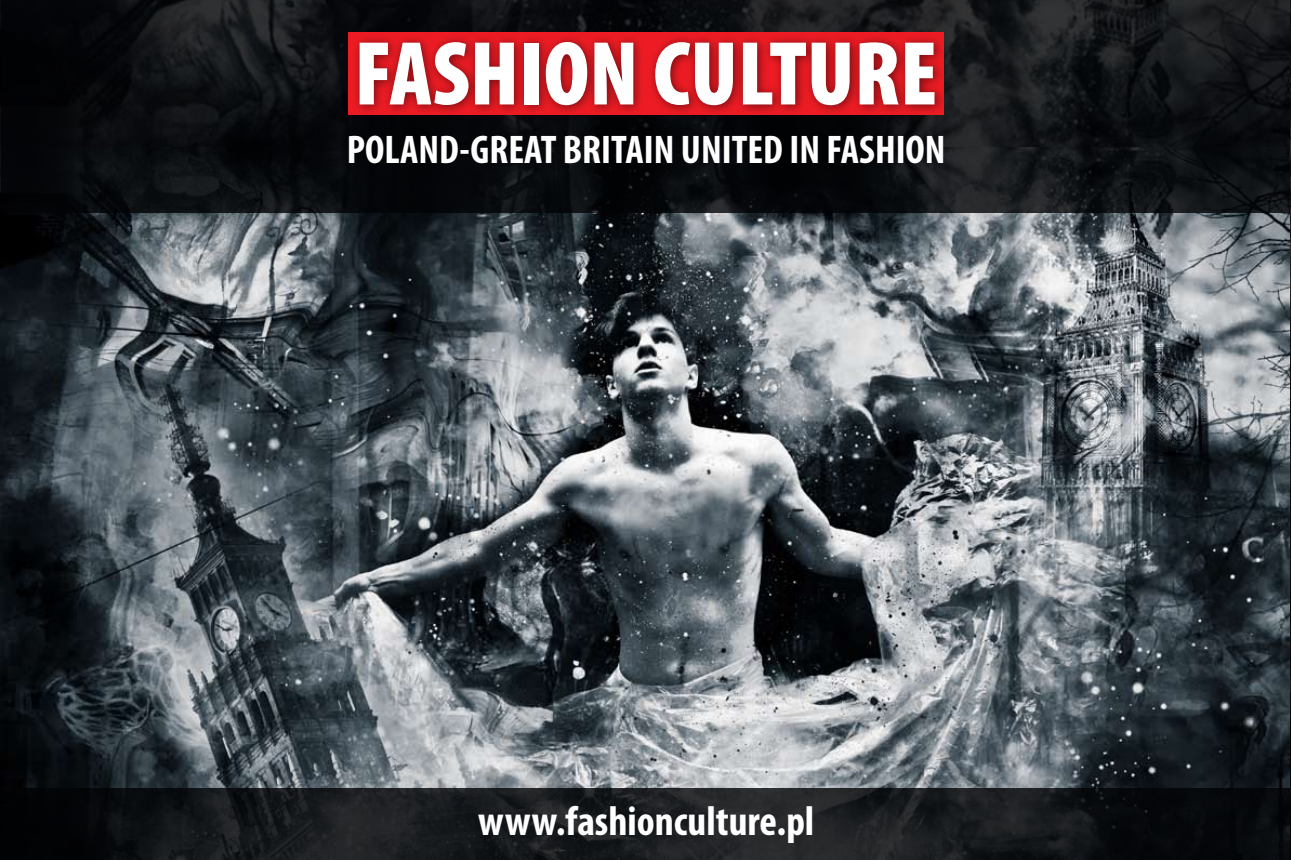
<style>
.page{position:relative;width:1291px;height:860px;background:#fff}
.page>*{position:absolute;margin:0;border:0;box-sizing:border-box;transform-origin:0 0}
.t1{font:900 condensed 91.65px "Myriad Pro";color:#fff}
.t2{font:900 condensed 75.45px "Myriad Pro";color:#fff}
.t3{font:700 condensed 41.55px "Myriad Pro";color:#fff}
.t4{font:700 condensed 40.2px "Myriad Pro";color:#fff}
.t5{font:700 condensed 33px "Myriad Pro";color:#fff}
</style>
<div class="page">
<img style="left:0;top:147px;width:1288px;height:712px">
<svg style="left:1px;top:788px;width:1287px;height:71px;background:#15181a"></svg>
<svg style="left:1px;top:0;width:1287px;height:212px;background:#0e1012"></svg>
<img style="left:342px;top:16px;width:610px;height:126px">
<h2 class="t2" style="left:407px;top:17px;width:481px">FASHION CULTURE</h2>
<p class="t5" style="left:401px;top:108px;width:494px">POLAND-GREAT BRITAIN UNITED IN FASHION</p>
<h1 class="t1" style="left:354px;top:15px;width:584px">FASHION CULTURE</h1>
<p class="t4" style="left:347px;top:125px;width:600px">POLAND-GREAT BRITAIN UNITED IN FASHION</p>
<p class="t3" style="left:478px;top:794px;width:337px">www.fashionculture.pl</p>
</div>
